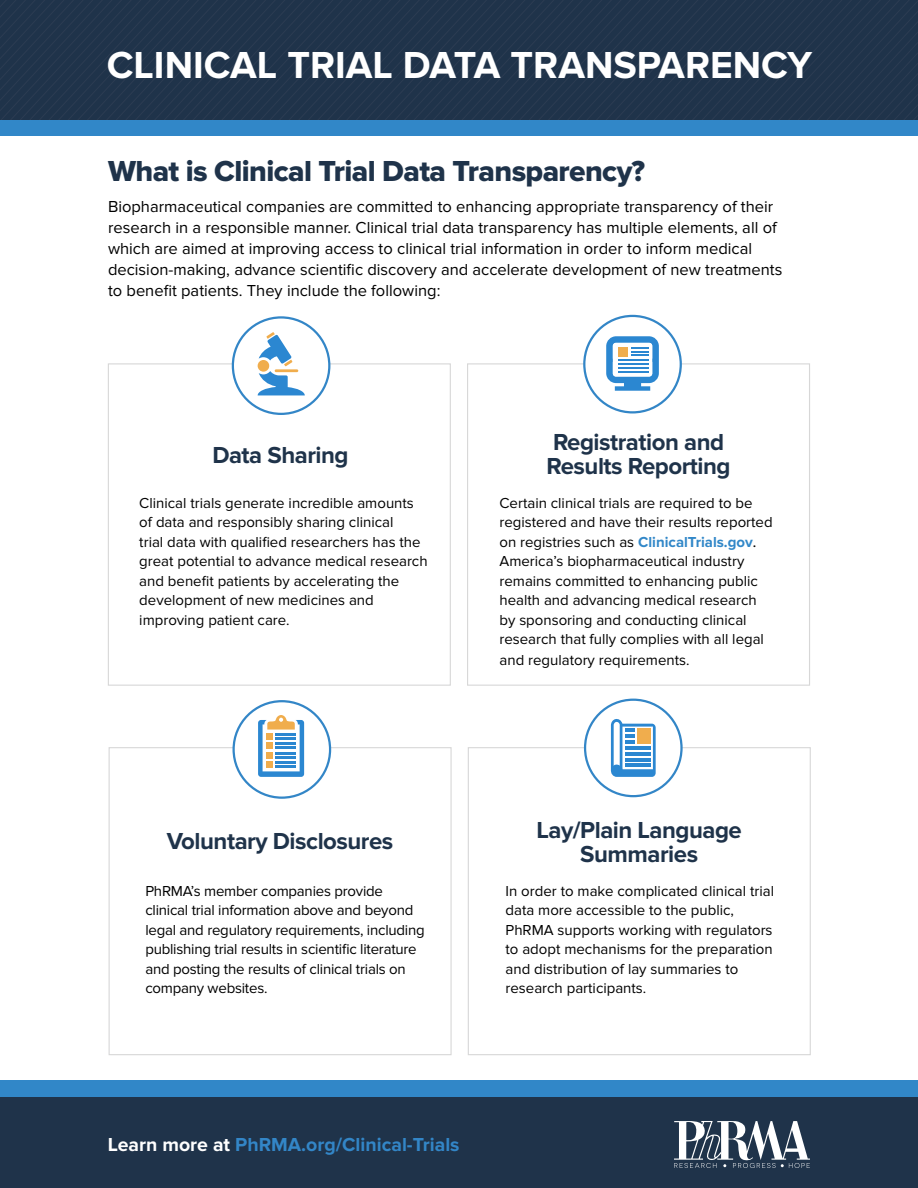
<style>
.page{position:relative;width:918px;height:1188px;background:#fff}
.page>*{position:absolute;margin:0;border:0;box-sizing:border-box;transform-origin:0 0}
.t1{font:700 39px "Proxima Nova";color:#fff}
.t2{font:30px "Proxima Nova Extrabld";letter-spacing:-.02em;color:#1f334a}
.t3{font:700 24px/24px "Proxima Nova";letter-spacing:-.02em;color:#1f334a}
.t4{font:700 19.5px "Proxima Nova";color:#3386c7}
.t5{font:16.5px/21px "Proxima Nova";color:#000}
.t6{font:15px/19.5px "Proxima Nova";color:#000101}
.t7{font:15px/19.5px "Proxima Nova";color:#000}
.s1{font-weight:700;color:#3187c8}
.s2{font-weight:500}
.s3{color:#fff}
</style>
<div class="page">
<svg style="left:0;top:0;width:918px;height:133px;background:#20344b"></svg>
<div style="left:0;top:1080px;width:918px;height:108px;background:#1f334a"></div>
<div style="left:1px;top:1080px;width:917px;height:16px;background:#3187c8"></div>
<div style="left:1px;top:120px;width:917px;height:16px;background:#3187c8"></div>
<svg style="left:674px;top:1121px;width:136px;height:47px"></svg>
<div style="left:232px;top:316px;width:98px;height:99px;border:2px solid #3386c7;border-radius:50%"></div>
<svg style="left:258px;top:332px;width:47px;height:63px"></svg>
<div style="left:583px;top:315px;width:99px;height:99px;border:2px solid #3386c7;border-radius:50%"></div>
<div style="left:102px;top:741px;width:359px;height:324px;background:#000;opacity:.03"></div>
<div style="left:109px;top:747px;width:343px;height:308px;background:#fff"></div>
<div style="left:234px;top:701px;width:96px;height:97px;background:#fff;border-radius:50%"></div>
<div style="left:233px;top:700px;width:98px;height:99px;border:2px solid #3386c7;border-radius:50%"></div>
<div style="left:584px;top:699px;width:99px;height:98px;border:2px solid #3386c7;border-radius:50%"></div>
<svg style="left:606px;top:336px;width:53px;height:55px"></svg>
<div style="left:618px;top:347px;width:9px;height:9px;background:#f0ad4d"></div>
<hr style="left:618px;top:359px;width:31px;height:2px;background:#2b87d1">
<hr style="left:618px;top:363px;width:31px;height:2px;background:#2b87d1">
<hr style="left:618px;top:367px;width:31px;height:2px;background:#2b87d1">
<hr style="left:618px;top:371px;width:31px;height:2px;background:#2b87d1">
<svg style="left:258px;top:715px;width:46px;height:62px"></svg>
<svg style="left:610px;top:719px;width:46px;height:58px"></svg>
<hr style="left:625px;top:740px;width:10px;height:4px;background:#2b87d1">
<hr style="left:625px;top:746px;width:26px;height:4px;background:#2b87d1">
<hr style="left:625px;top:752px;width:26px;height:4px;background:#2b87d1">
<hr style="left:625px;top:758px;width:26px;height:3px;background:#2b87d1">
<hr style="left:625px;top:764px;width:26px;height:3px;background:#2b87d1">
<div style="left:637px;top:729px;width:14px;height:15px;background:#f0ad4d"></div>
<h1 class="t1" style="left:107px;top:43px;width:707px">CLINICAL TRIAL DATA TRANSPARENCY</h1>
<h2 class="t2" style="left:108px;top:154px;width:539px">What is Clinical Trial Data Transparency?</h2>
<p class="t5" style="left:108px;top:196px;width:676px">Biopharmaceutical companies are committed to enhancing appropriate transparency of their research in a responsible manner. Clinical trial data transparency has multiple elements, all of which are aimed at improving access to clinical trial information in order to inform medical decision-making, advance scientific discovery and accelerate development of new treatments to benefit patients. They include the following:</p>
<h3 class="t3" style="left:212px;top:444px;width:138px">Data Sharing</h3>
<p class="t6" style="left:139px;top:493px;width:290px">Clinical trials generate incredible amounts of data and responsibly sharing clinical<br>trial data with qualified researchers has the great potential to advance medical research and benefit patients by accelerating the development of new medicines and improving patient care.</p>
<h3 class="t3" style="left:547px;top:430px;width:185px">Registration and<br>Results Reporting</h3>
<p class="t7" style="left:500px;top:493px;width:275px">Certain clinical trials are required to be registered and have their results reported on registries such as <span class="s1">ClinicalTrials.gov</span><span class="s2">.<br></span>America’s biopharmaceutical industry remains committed to enhancing public health and advancing medical research by sponsoring and conducting clinical research that fully complies with all legal</p>
<p class="t7" style="left:500px;top:651px;width:192px">and regulatory requirements.</p>
<h3 class="t3" style="left:167px;top:829px;width:228px">Voluntary Disclosures</h3>
<h3 class="t3" style="left:537px;top:819px;width:207px;text-align:center">Lay/Plain Language<br>Summaries</h3>
<p class="t6" style="left:145px;top:881px;width:281px">PhRMA’s member companies provide clinical trial information above and beyond legal and regulatory requirements, including publishing trial results in scientific literature and posting the results of clinical trials on company websites.</p>
<p class="t6" style="left:506px;top:881px;width:270px">In order to make complicated clinical trial data more accessible to the public, PhRMA supports working with regulators to adopt mechanisms for the preparation and distribution of lay summaries to research participants.</p>
<h3 class="t4" style="left:108px;top:1134px;width:353px"><span class="s3">Learn more at</span> PhRMA.org/Clinical-Trials</h3>
</div>
